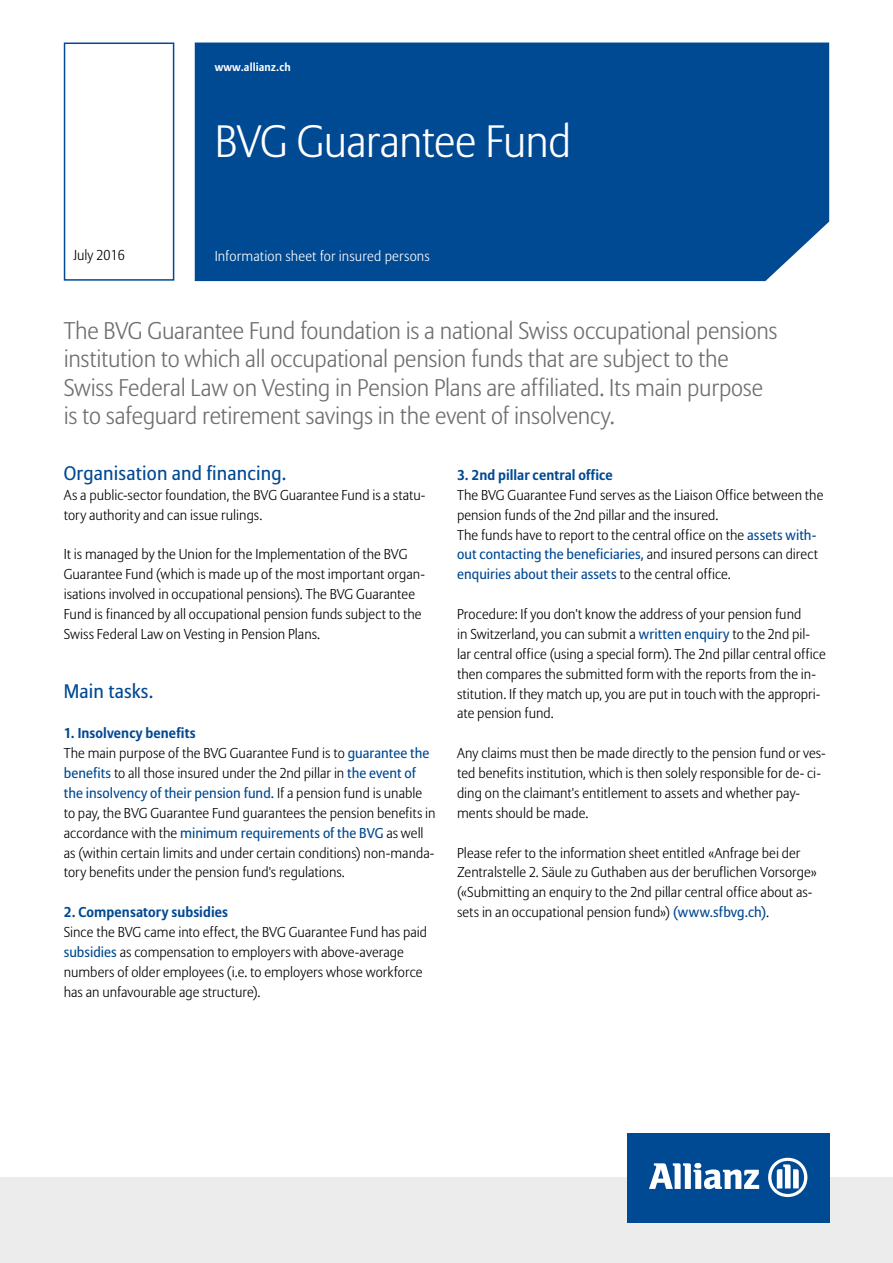
<style>
.page{position:relative;width:893px;height:1263px;background:#fff}
.page>*{position:absolute;margin:0;border:0;box-sizing:border-box;transform-origin:0 0}
.t1{font:300 45px "Allianz Sans";letter-spacing:-.02em;color:#fff}
.t2{font:300 24px/28.5px "Allianz Sans";letter-spacing:-.01em;color:#6e6e6e}
.t3{font:19.5px "Allianz Sans";letter-spacing:.01em;color:#004993}
.t4{font:300 14.25px/20px "Allianz Sans";color:#000}
.t5{font:700 14.25px "Allianz Sans";letter-spacing:.005em;color:#004993}
.t6{font:300 14.25px "Allianz Sans";letter-spacing:.01em;color:#fff}
.t7{font:700 11.25px "Allianz Sans";letter-spacing:.01em;color:#fff}
.s1{font-weight:400;color:#004993}
.s2{font-weight:700;color:#004993}
</style>
<div class="page">
<div style="left:0;top:1178px;width:893px;height:85px;background:#ececec"></div>
<div style="left:627px;top:1133px;width:202px;height:90px;background:#004993"></div>
<svg style="left:649px;top:1163px;width:110px;height:26px"></svg>
<svg style="left:768px;top:1158px;width:39px;height:39px"></svg>
<div style="left:195px;top:43px;width:634px;height:238px;background:#004993"></div>
<div style="left:64px;top:43px;width:110px;height:238px;border:2px solid #004993"></div>
<p class="t7" style="left:215px;top:60px;width:77px">www.allianz.ch</p>
<h1 class="t1" style="left:215px;top:114px;width:358px">BVG Guarantee Fund</h1>
<p class="t4" style="left:74px;top:246px;width:53px">July 2016</p>
<p class="t6" style="left:215px;top:247px;width:217px">Information sheet for insured persons</p>
<p class="t2" style="left:64px;top:317px;width:715px">The BVG Guarantee Fund foundation is a national Swiss occupational pensions institution to which all occupational pension funds that are subject to the Swiss Federal Law on Vesting in Pension Plans are affiliated. Its main purpose is to safeguard retirement savings in the event of insolvency.</p>
<h3 class="t3" style="left:64px;top:461px;width:224px">Organisation and financing.</h3>
<p class="t4" style="left:64px;top:485px;width:363px">As a public-sector foundation, the BVG Guarantee Fund is a statu&shy;tory authority and can issue rulings.</p>
<p class="t4" style="left:64px;top:545px;width:363px">It is managed by the Union for the Implementation of the BVG Guarantee Fund (which is made up of the most important organ&shy;isations involved in occupational pensions). The BVG Guarantee Fund is financed by all occupational pension funds subject to the Swiss Federal Law on Vesting in Pension Plans.</p>
<p class="t5" style="left:457px;top:466px;width:157px">3. 2nd pillar central office</p>
<p class="t4" style="left:457px;top:485px;width:368px">The BVG Guarantee Fund serves as the Liaison Office between the pension funds of the 2nd pillar and the insured.<br>The funds have to report to the central office on the <span class="s1">assets with&shy;out contacting the beneficiaries,</span> and insured persons can direct <span class="s1">enquiries about their assets</span> to the central office.</p>
<p class="t4" style="left:457px;top:605px;width:370px">Procedure: If you don't know the address of your pension fund<br>in Switzerland, you can submit a <span class="s1">written enquiry</span> to the 2nd pil&shy;lar central office (using a special form). The 2nd pillar central office then compares the submitted form with the reports from the in&shy;stitution. If they match up, you are put in touch with the appropri&shy;ate pension fund.</p>
<p class="t4" style="left:457px;top:744px;width:370px">Any claims must then be made directly to the pension fund or ves&shy;ted benefits institution, which is then solely responsible for de- ci&shy;ding on the claimant's entitlement to assets and whether pay&shy;ments should be made.</p>
<p class="t4" style="left:457px;top:843px;width:361px">Please refer to the information sheet entitled «Anfrage bei der Zentralstelle 2. Säule zu Guthaben aus der beruflichen Vorsorge» («Submitting an enquiry to the 2nd pillar central office about as&shy;sets in an occupational pension fund») <span class="s1">(www.sfbvg.ch)</span>.</p>
<h3 class="t3" style="left:64px;top:680px;width:91px">Main tasks.</h3>
<p class="t4" style="left:64px;top:724px;width:373px"><span class="s2">1. Insolvency benefits<br></span>The main purpose of the BVG Guarantee Fund is to <span class="s1">guarantee the benefits</span> to all those insured under the 2nd pillar in <span class="s1">the event of the insolvency of their pension fund.</span> If a pension fund is unable to pay, the BVG Guarantee Fund guarantees the pension benefits in accordance with the <span class="s1">minimum requirements of the BVG</span> as well as (within certain limits and under certain conditions) non-manda&shy;tory benefits under the pension fund's regulations.</p>
<p class="t5" style="left:64px;top:903px;width:166px">2. Compensatory subsidies</p>
<p class="t4" style="left:64px;top:923px;width:365px">Since the BVG came into effect, the BVG Guarantee Fund has paid <span class="s1">subsidies</span> as compensation to employers with above-average numbers of older employees (i.e. to employers whose workforce has an unfavourable age structure).</p>
</div>
